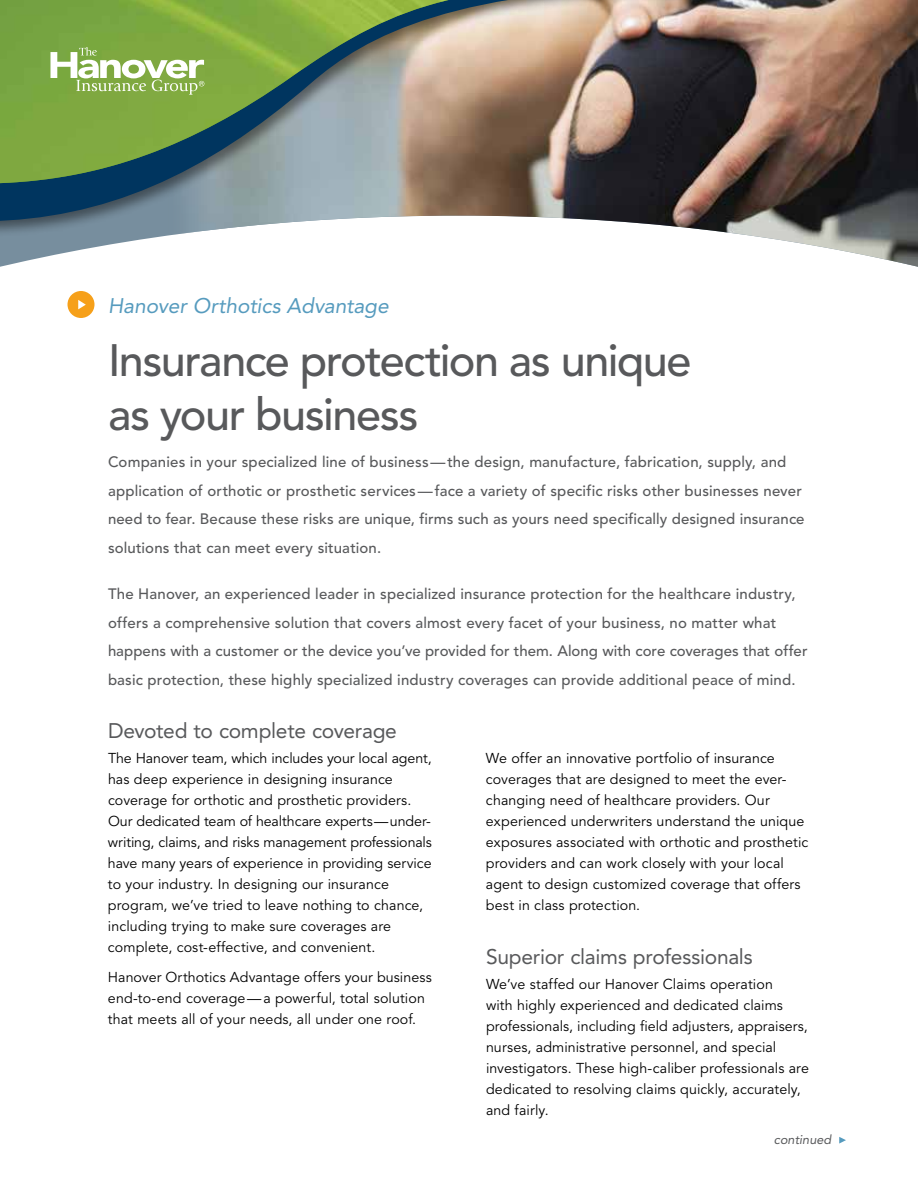
<style>
.page{position:relative;width:918px;height:1188px;background:#fff}
.page>*{position:absolute;margin:0;border:0;box-sizing:border-box;transform-origin:0 0}
.t1{font:500 45px/54px "Avenir";letter-spacing:-.035em;color:#58595b}
.t2{font:21px "Avenir";letter-spacing:-.015em;color:#58595b}
.t3{font:italic 21px "Avenir";color:#569bbe}
.t4{font:500 15px/28.5px "Avenir";letter-spacing:.01em;color:#58595b}
.t5{font:14.25px/21px "Avenir";letter-spacing:.005em;color:#000}
.t6{font:italic 12.75px "Avenir";color:#58595b}
</style>
<div class="page">
<svg style="left:839px;top:1137px;width:7px;height:7px"></svg>
<div style="left:68px;top:291px;width:26px;height:27px;background:#f6a01a;border-radius:50%"></div>
<svg style="left:78px;top:300px;width:8px;height:9px"></svg>
<svg style="left:0;top:237px;width:157px;height:30px"></svg>
<img style="left:752px;top:0;width:166px;height:267px">
<div style="left:0;top:0;width:752px;height:237px;background:#000;opacity:.45"></div>
<img style="left:0;top:0;width:738px;height:221px">
<svg style="left:0;top:0;width:595px;height:184px;background:#a78e7a"></svg>
<img style="left:0;top:0;width:449px;height:183px">
<svg style="left:50px;top:47px;width:154px;height:48px"></svg>
<h2 class="t3" style="left:108px;top:293px;width:282px">Hanover Orthotics Advantage</h2>
<h1 class="t1" style="left:108px;top:335px;width:585px">Insurance protection as unique as your business</h1>
<p class="t4" style="left:108px;top:448px;width:698px">Companies in your specialized line of business—the design, manufacture, fabrication, supply, and application of orthotic or prosthetic services—face a variety of specific risks other businesses never need to fear. Because these risks are unique, firms such as yours need specifically designed insurance solutions that can meet every situation.</p>
<p class="t4" style="left:108px;top:580px;width:701px">The Hanover, an experienced leader in specialized insurance protection for the healthcare industry, offers a comprehensive solution that covers almost every facet of your business, no matter what happens with a customer or the device you’ve provided for them. Along with core coverages that offer basic protection, these highly specialized industry coverages can provide additional peace of mind.</p>
<h2 class="t2" style="left:108px;top:718px;width:290px">Devoted to complete coverage</h2>
<p class="t5" style="left:108px;top:748px;width:326px">The Hanover team, which includes your local agent, has deep experience in designing insurance coverage for orthotic and prosthetic providers.<br>Our dedicated team of healthcare experts—under&shy;writing, claims, and risks management professionals have many years of experience in providing service to your industry. In designing our insurance program, we’ve tried to leave nothing to chance, including trying to make sure coverages are complete, cost-effective, and convenient.</p>
<p class="t5" style="left:108px;top:967px;width:325px">Hanover Orthotics Advantage offers your business end-to-end coverage—a powerful, total solution that meets all of your needs, all under one roof.</p>
<p class="t5" style="left:486px;top:748px;width:324px">We offer an innovative portfolio of insurance coverages that are designed to meet the ever&shy;changing need of healthcare providers. Our experienced underwriters understand the unique exposures associated with orthotic and prosthetic providers and can work closely with your local agent to design customized coverage that offers best in class protection.</p>
<h2 class="t2" style="left:486px;top:944px;width:268px">Superior claims professionals</h2>
<p class="t5" style="left:486px;top:974px;width:324px">We’ve staffed our Hanover Claims operation<br>with highly experienced and dedicated claims professionals, including field adjusters, appraisers, nurses, administrative personnel, and special investigators. These high-caliber professionals are dedicated to resolving claims quickly, accurately, and fairly.</p>
<p class="t6" style="left:774px;top:1132px;width:59px">continued</p>
</div>
